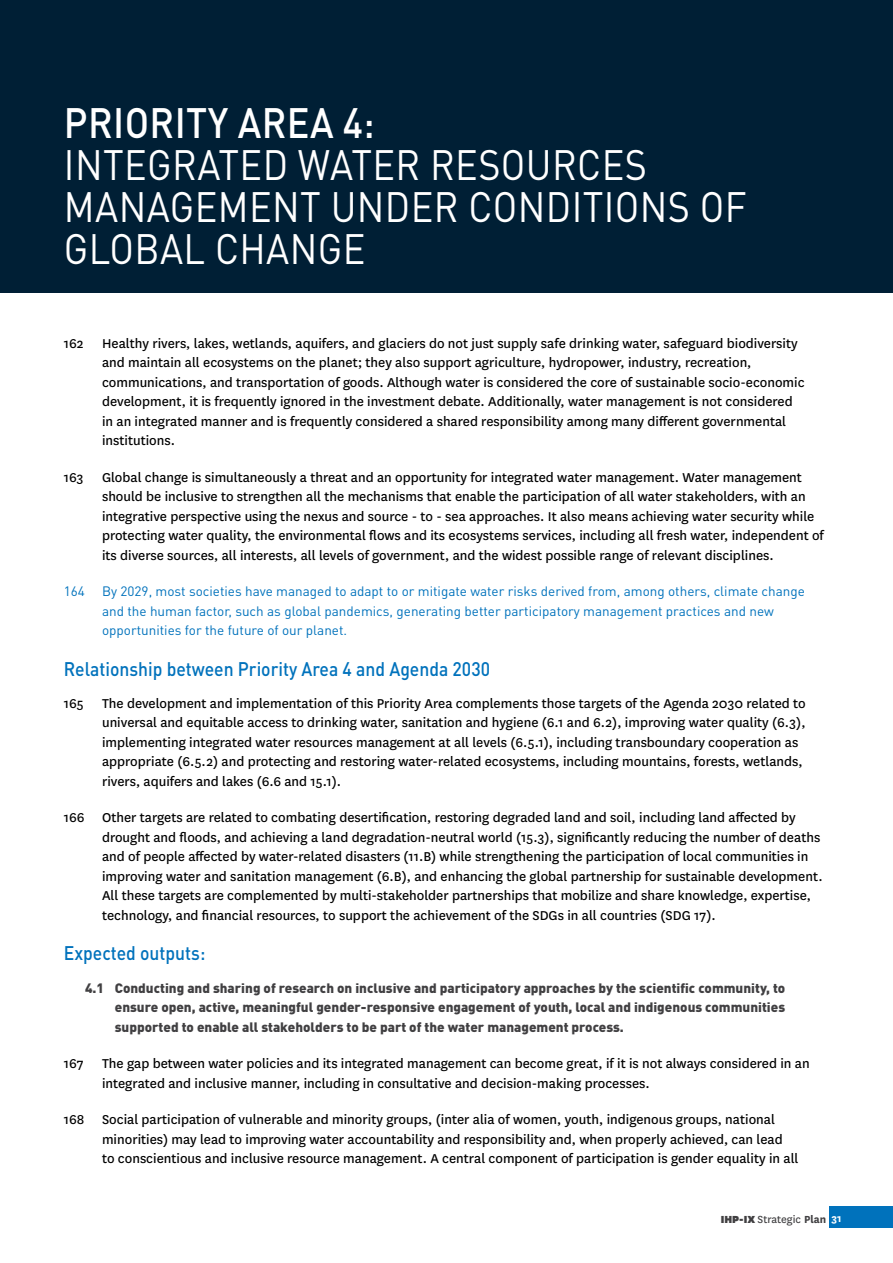
<style>
.page{position:relative;width:893px;height:1263px;background:#fff}
.page>*{position:absolute;margin:0;border:0;box-sizing:border-box;transform-origin:0 0}
.t1{font:42px/42px "DINOT";letter-spacing:.01em;color:#fff;scale:.9 1}
.t2{font:500 42px "DINOT";letter-spacing:.01em;color:#fff;scale:.9 1}
.t3{font:500 19.5px "DINOT";color:#0072bc;scale:.9 1}
.t4{font:15px/19.5px "National";color:#000}
.t5{font:900 13.5px/19.5px "DINOT";color:#414042;text-align:justify}
.t6{font:13.5px/19.5px "DINOT";color:#0072bc}
.t7{font:12px "National";color:#414042}
.s1{font-weight:900}
.s2{font-weight:700}
.s3{font-weight:700;color:#fff}
</style>
<div class="page">
<div style="left:829px;top:1206px;width:64px;height:22px;background:#0072bc"></div>
<div style="left:0;top:0;width:893px;height:293px;background:#001f35"></div>
<h1 class="t2" style="left:64px;top:95px;width:347px">PRIORITY AREA 4:</h1>
<h1 class="t1" style="left:64px;top:143px;width:760px">INTEGRATED WATER RESOURCES<br>MANAGEMENT UNDER CONDITIONS OF<br>GLOBAL CHANGE</h1>
<p class="t4" style="left:102px;top:333px;width:704px;text-indent:-38px">162 Healthy rivers, lakes, wetlands, aquifers, and glaciers do not just supply safe drinking water, safeguard biodiversity and maintain all ecosystems on the planet; they also support agriculture, hydropower, industry, recreation, communications, and transportation of goods. Although water is considered the core of sustainable socio-economic development, it is frequently ignored in the investment debate. Additionally, water management is not considered in an integrated manner and is frequently considered a shared responsibility among many different governmental institutions.</p>
<p class="t4" style="left:102px;top:467px;width:723px;text-indent:-38px">163 Global change is simultaneously a threat and an opportunity for integrated water management. Water management should be inclusive to strengthen all the mechanisms that enable the participation of all water stakeholders, with an integrative perspective using the nexus and source - to - sea approaches. It also means achieving water security while protecting water quality, the environmental flows and its ecosystems services, including all fresh water, independent of its diverse sources, all interests, all levels of government, and the widest possible range of relevant disciplines.</p>
<p class="t6" style="left:64px;top:581px;width:23px">164</p>
<p class="t6" style="left:102px;top:581px;width:704px">By 2029, most societies have managed to adapt to or mitigate water risks derived from, among others, climate change and the human factor, such as global pandemics, generating better participatory management practices and new opportunities for the future of our planet.</p>
<h2 class="t3" style="left:64px;top:655px;width:475px">Relationship between Priority Area 4 and Agenda 2030</h2>
<p class="t4" style="left:102px;top:693px;width:705px;text-indent:-38px">165 The development and implementation of this Priority Area complements those targets of the Agenda 2030 related to universal and equitable access to drinking water, sanitation and hygiene (6.1 and 6.2), improving water quality (6.3), implementing integrated water resources management at all levels (6.5.1), including transboundary cooperation as appropriate (6.5.2) and protecting and restoring water-related ecosystems, including mountains, forests, wetlands, rivers, aquifers and lakes (6.6 and 15.1).</p>
<p class="t4" style="left:102px;top:807px;width:722px;text-indent:-38px">166 Other targets are related to combating desertification, restoring degraded land and soil, including land affected by drought and floods, and achieving a land degradation-neutral world (15.3), significantly reducing the number of deaths and of people affected by water-related disasters (11.B) while strengthening the participation of local communities in improving water and sanitation management (6.B), and enhancing the global partnership for sustainable development.<br>All these targets are complemented by multi-stakeholder partnerships that mobilize and share knowledge, expertise, technology, and financial resources, to support the achievement of the SDGs in all countries (SDG 17).</p>
<h2 class="t3" style="left:64px;top:940px;width:159px">Expected outputs:</h2>
<p class="t5" style="left:115px;top:977px;width:672px;text-indent:-30px">4.1 Conducting and sharing of research on inclusive and participatory approaches by the scientific community, to ensure open, active, meaningful gender-responsive engagement of youth, local and indigenous communities supported to enable all stakeholders to be part of the water management process.</p>
<p class="t4" style="left:102px;top:1053px;width:709px;text-indent:-38px">167 The gap between water policies and its integrated management can become great, if it is not always considered in an integrated and inclusive manner, including in consultative and decision-making processes.</p>
<p class="t4" style="left:102px;top:1109px;width:698px;text-indent:-38px">168 Social participation of vulnerable and minority groups, (inter alia of women, youth, indigenous groups, national minorities) may lead to improving water accountability and responsibility and, when properly achieved, can lead to conscientious and inclusive resource management. A central component of participation is gender equality in all</p>
<p class="t7" style="left:721px;top:1211px;width:122px"><span class="s1">IHP-IX</span> Strategic <span class="s2">Plan</span> <span class="s3">31</span></p>
</div>
